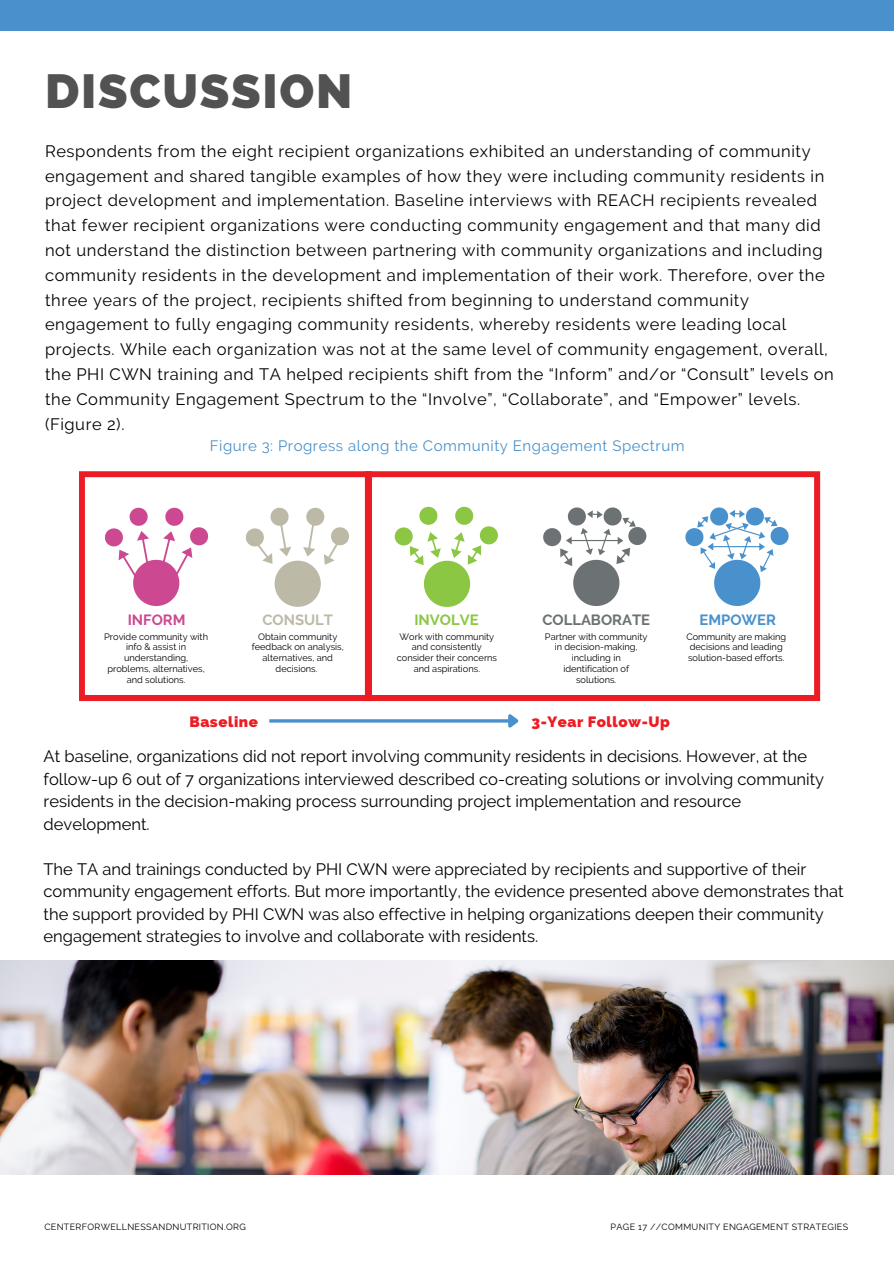
<style>
.page{position:relative;width:894px;height:1264px;background:#fff}
.page>*{position:absolute;margin:0;border:0;box-sizing:border-box;transform-origin:0 0}
.t1{font:800 48px "Raleway";letter-spacing:.035em;color:#525252}
.t2{font:16.5px/24.8px "Raleway";letter-spacing:.035em;color:#000}
.t3{font:16.5px/22.5px "Raleway";color:#000}
.t4{font:15px "Raleway";letter-spacing:.035em;color:#4991cc}
.t5{font:800 15px "Raleway";letter-spacing:.035em;color:#ec1c24}
.t6{font:700 14.85px "Raleway";color:#6c7274}
.t7{font:700 14.85px "Raleway";color:#bcbaa6}
.t8{font:700 14.85px "Raleway";color:#8bc742}
.t9{font:700 14.85px "Raleway";color:#4991cc}
.t10{font:700 14.85px "Raleway";color:#cc4991}
.t11{font:9.3px/10.8px "Raleway";color:#000;text-align:center}
.t12{font:9px "Raleway";letter-spacing:.035em;color:#000}
</style>
<div class="page">
<svg style="left:79px;top:471px;width:286px;height:230px"></svg>
<svg style="left:365px;top:471px;width:454px;height:230px"></svg>
<hr style="left:269px;top:719px;width:240px;height:3px;background:#4991cc">
<svg style="left:505px;top:714px;width:14px;height:14px"></svg>
<div style="left:0;top:0;width:893px;height:31px;background:#4991cc"></div>
<img style="left:0;top:960px;width:893px;height:214px">
<p class="t1" style="left:45px;top:63px;width:309px">DISCUSSION</p>
<p class="t2" style="left:45px;top:139px;width:790px">Respondents from the eight recipient organizations exhibited an understanding of community engagement and shared tangible examples of how they were including community residents in project development and implementation. Baseline interviews with REACH recipients revealed that fewer recipient organizations were conducting community engagement and that many did not understand the distinction between partnering with community organizations and including community residents in the development and implementation of their work. Therefore, over the three years of the project, recipients shifted from beginning to understand community engagement to fully engaging community residents, whereby residents were leading local projects. While each organization was not at the same level of community engagement, overall, the PHI CWN training and TA helped recipients shift from the “Inform” and/or “Consult” levels on the Community Engagement Spectrum to the “Involve”, “Collaborate”, and “Empower” levels. (Figure 2).</p>
<p class="t4" style="left:210px;top:437px;width:476px">Figure 3: Progress along the Community Engagement Spectrum</p>
<p class="t10" style="left:128px;top:610px;width:59px">INFORM</p>
<p class="t7" style="left:262px;top:610px;width:72px">CONSULT</p>
<p class="t8" style="left:414px;top:610px;width:66px">INVOLVE</p>
<p class="t6" style="left:542px;top:610px;width:109px">COLLABORATE</p>
<p class="t9" style="left:699px;top:610px;width:78px">EMPOWER</p>
<p class="t11" style="left:104px;top:631px;width:105px">Provide community with info &amp; assist in understanding, problems, alternatives, and solutions.</p>
<p class="t11" style="left:252px;top:631px;width:93px">Obtain community feedback on analysis, alternatives, and decisions.</p>
<p class="t11" style="left:396px;top:631px;width:102px">Work with community and consistently consider their concerns and aspirations.</p>
<p class="t11" style="left:545px;top:631px;width:104px">Partner with community in decision-making, including in identification of solutions.</p>
<p class="t11" style="left:686px;top:631px;width:101px;text-align:left">Community are making decisions and leading solution-based efforts.</p>
<p class="t5" style="left:189px;top:712px;width:70px">Baseline</p>
<p class="t5" style="left:531px;top:712px;width:140px">3-Year Follow-Up</p>
<p class="t3" style="left:44px;top:745px;width:782px">At baseline, organizations did not report involving community residents in decisions. However, at the follow-up 6 out of 7 organizations interviewed described co-creating solutions or involving community residents in the decision-making process surrounding project implementation and resource development.</p>
<p class="t3" style="left:44px;top:857px;width:801px">The TA and trainings conducted by PHI CWN were appreciated by recipients and supportive of their community engagement efforts. But more importantly, the evidence presented above demonstrates that the support provided by PHI CWN was also effective in helping organizations deepen their community engagement strategies to involve and collaborate with residents.</p>
<p class="t12" style="left:44px;top:1221px;width:203px">CENTERFORWELLNESSANDNUTRITION.ORG</p>
<p class="t12" style="left:610px;top:1221px;width:239px">PAGE 17 //COMMUNITY ENGAGEMENT STRATEGIES</p>
</div>
